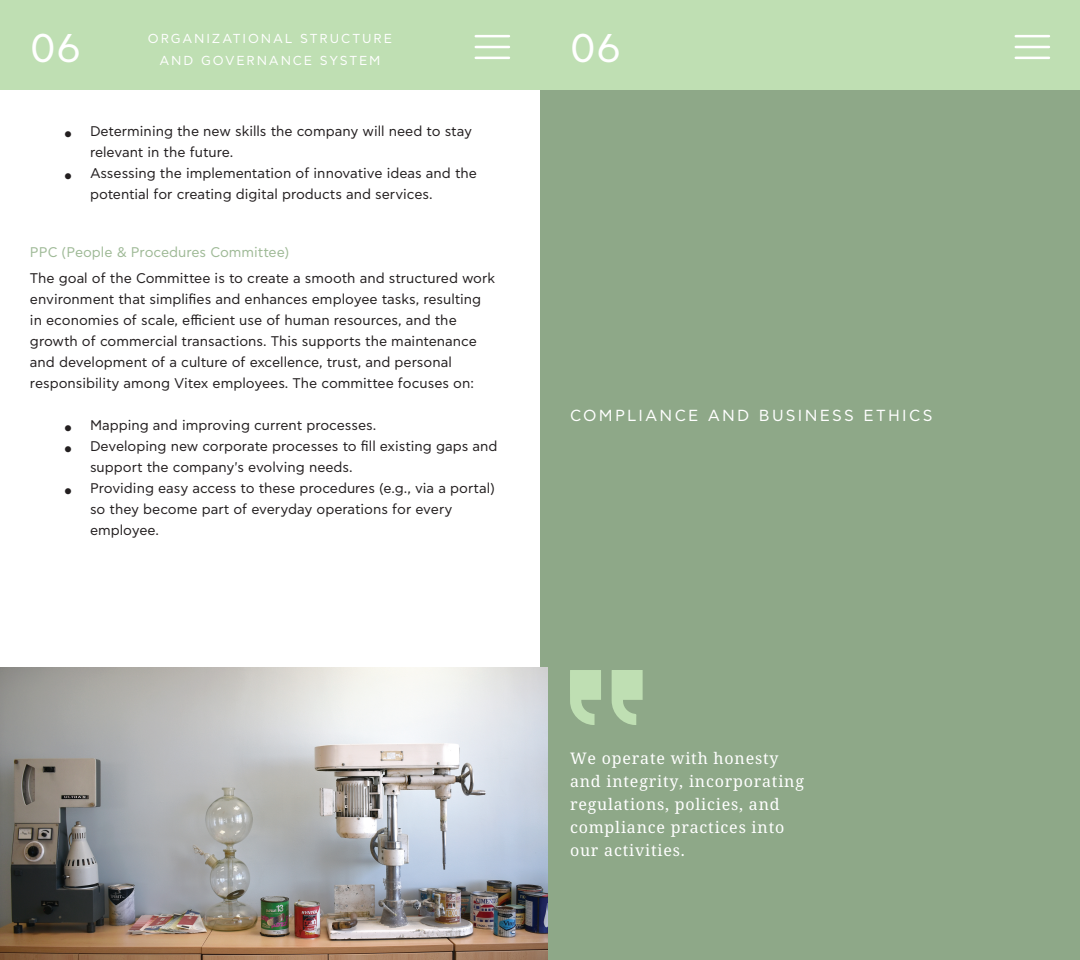
<style>
.page{position:relative;width:1080px;height:960px;background:#fff}
.page>*{position:absolute;margin:0;border:0;box-sizing:border-box;transform-origin:0 0}
.t1{font:40px "CF Asty Std";color:#fff}
.t2{font:16px/23px "Noto Serif";letter-spacing:.05em;color:#fff}
.t3{font:16px "CF Asty Std";letter-spacing:.14em;color:#fff}
.t4{font:14px/21px "CF Asty Std";color:#231f20}
.t5{font:14px "CF Asty Std";color:#9fba97}
.t6{font:13px/21.5px "CF Asty Std";letter-spacing:.14em;color:#fff;text-align:center}
</style>
<div class="page">
<div style="left:0;top:0;width:540px;height:90px;background:#bfdfb3"></div>
<div style="left:540px;top:0;width:540px;height:90px;background:#bfdfb3"></div>
<div style="left:540px;top:90px;width:540px;height:870px;background:#8ea888"></div>
<svg style="left:612px;top:670px;width:31px;height:55px"></svg>
<svg style="left:570px;top:670px;width:31px;height:55px"></svg>
<hr style="left:1016px;top:35px;width:33px;height:2px;background:#fff">
<hr style="left:1016px;top:46px;width:33px;height:2px;background:#fff">
<hr style="left:1016px;top:57px;width:33px;height:2px;background:#fff">
<hr style="left:476px;top:35px;width:33px;height:2px;background:#fff">
<hr style="left:476px;top:46px;width:33px;height:2px;background:#fff">
<hr style="left:476px;top:57px;width:33px;height:2px;background:#fff">
<img style="left:0;top:668px;width:548px;height:292px">
<h1 class="t1" style="left:30px;top:26px;width:53px">06</h1>
<p class="t6" style="left:148px;top:28px;width:246px">ORGANIZATIONAL STRUCTURE<br>AND GOVERNANCE SYSTEM</p>
<p class="t4" style="left:90px;top:121px;width:388px">Determining the new skills the company will need to stay relevant in the future.<br>Assessing the implementation of innovative ideas and the potential for creating digital products and services.</p>
<p class="t5" style="left:30px;top:245px;width:261px">PPC (People &amp; Procedures Committee)</p>
<p class="t4" style="left:30px;top:268px;width:467px">The goal of the Committee is to create a smooth and structured work environment that simplifies and enhances employee tasks, resulting in economies of scale, efficient use of human resources, and the growth of commercial transactions. This supports the maintenance and development of a culture of excellence, trust, and personal responsibility among Vitex employees. The committee focuses on:</p>
<p class="t4" style="left:90px;top:415px;width:409px">Mapping and improving current processes.<br>Developing new corporate processes to fill existing gaps and support the company's evolving needs.<br>Providing easy access to these procedures (e.g., via a portal) so they become part of everyday operations for every employee.</p>
<h1 class="t1" style="left:570px;top:26px;width:53px">06</h1>
<p class="t3" style="left:570px;top:407px;width:364px">COMPLIANCE AND BUSINESS ETHICS</p>
<p class="t2" style="left:570px;top:747px;width:235px">We operate with honesty and integrity, incorporating regulations, policies, and compliance practices into our activities.</p>
</div>
